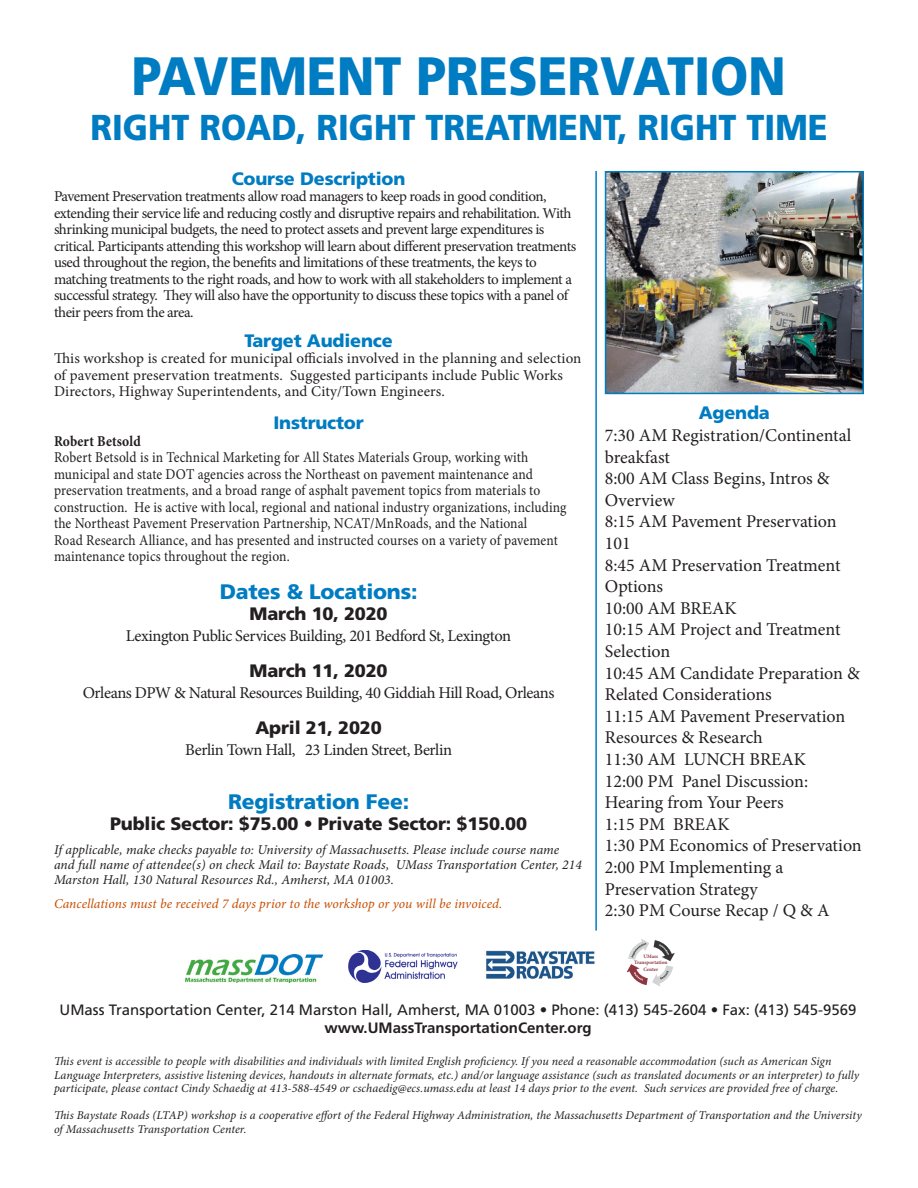
<style>
.page{position:relative;width:918px;height:1188px;background:#fff}
.page>*{position:absolute;margin:0;border:0;box-sizing:border-box;transform-origin:0 0}
.t1{font:900 54px "Frutiger LT Std";color:#007cc2;scale:.9 1}
.t2{font:900 36px "Frutiger LT Std";color:#007cc2;scale:.9 1}
.t3{font:900 21px "Frutiger LT Std";letter-spacing:-.01em;color:#007cc2}
.t4{font:18px/21.6px "Minion Pro";color:#231f20}
.t5{font:900 18px "Frutiger LT Std";letter-spacing:-.01em;color:#231f20}
.t6{font:900 18px "Frutiger LT Std";letter-spacing:-.01em;color:#007cc2}
.t7{font:16.5px "Minion Pro";letter-spacing:-.025em;color:#231f20}
.t8{font:15px/16.5px "Minion Pro";letter-spacing:-.03em;color:#231f20}
.t9{font:15px/16.5px "Minion Pro";letter-spacing:-.005em;color:#231f20;scale:.9 1}
.t10{font:15px/16.5px "Minion Pro";letter-spacing:-.005em;color:#231f20}
.t11{font:15px "Frutiger LT Std";color:#231f20}
.t12{font:700 15px "Frutiger LT Std";color:#231f20}
.t13{font:700 15px "Minion Pro";letter-spacing:.015em;color:#231f20;scale:.9 1}
.t14{font:italic 13.5px/15px "Minion Pro";letter-spacing:.005em;color:#231f20}
.t15{font:italic 13.5px "Minion Pro";letter-spacing:.005em;color:#c64d00}
.t16{font:italic 12px/13.5px "Minion Pro";letter-spacing:.005em;color:#231f20}
.t17{font:700 5.25px/6.3px "Minion Pro";letter-spacing:-.005em;color:#8f3641;text-align:center}
</style>
<div class="page">
<img style="left:185px;top:954px;width:138px;height:28px">
<img style="left:349px;top:950px;width:109px;height:32px">
<img style="left:486px;top:951px;width:109px;height:28px">
<svg style="left:627px;top:939px;width:48px;height:48px"></svg>
<img style="left:608px;top:174px;width:253px;height:217px">
<div style="left:605px;top:171px;width:259px;height:223px;border:2px solid #007cc2"></div>
<hr style="left:595px;top:171px;width:2px;height:760px;background:#007cc2">
<p class="t1" style="left:132px;top:43px;width:728px">PAVEMENT PRESERVATION</p>
<p class="t2" style="left:90px;top:105px;width:820px">RIGHT ROAD, RIGHT TREATMENT, RIGHT TIME</p>
<p class="t6" style="left:232px;top:167px;width:175px">Course Description</p>
<p class="t8" style="left:54px;top:188px;width:524px">Pavement Preservation treatments allow road managers to keep roads in good condition, extending their service life and reducing costly and disruptive repairs and rehabilitation. With shrinking municipal budgets, the need to protect assets and prevent large expenditures is critical. Participants attending this workshop will learn about different preservation treatments used throughout the region, the benefits and limitations of these treatments, the keys to matching treatments to the right roads, and how to work with all stakeholders to implement a successful strategy. They will also have the opportunity to discuss these topics with a panel of their peers from the area.</p>
<p class="t6" style="left:244px;top:329px;width:150px">Target Audience</p>
<p class="t10" style="left:54px;top:350px;width:529px">This workshop is created for municipal officials involved in the planning and selection of pavement preservation treatments. Suggested participants include Public Works<br>Directors, Highway Superintendents, and City/Town Engineers.</p>
<p class="t6" style="left:273px;top:412px;width:92px">Instructor</p>
<p class="t13" style="left:54px;top:430px;width:98px">Robert Betsold</p>
<p class="t9" style="left:54px;top:449px;width:571px">Robert Betsold is in Technical Marketing for All States Materials Group, working with municipal and state DOT agencies across the Northeast on pavement maintenance and preservation treatments, and a broad range of asphalt pavement topics from materials to construction. He is active with local, regional and national industry organizations, including the Northeast Pavement Preservation Partnership, NCAT/MnRoads, and the National<br>Road Research Alliance, and has presented and instructed courses on a variety of pavement maintenance topics throughout the region.</p>
<p class="t3" style="left:220px;top:578px;width:199px">Dates &amp; Locations:</p>
<p class="t5" style="left:250px;top:602px;width:139px">March 10, 2020</p>
<p class="t7" style="left:126px;top:624px;width:387px">Lexington Public Services Building, 201 Bedford St, Lexington</p>
<p class="t5" style="left:250px;top:659px;width:139px">March 11, 2020</p>
<p class="t7" style="left:83px;top:681px;width:473px">Orleans DPW &amp; Natural Resources Building, 40 Giddiah Hill Road, Orleans</p>
<p class="t5" style="left:255px;top:716px;width:128px">April 21, 2020</p>
<p class="t7" style="left:185px;top:738px;width:268px">Berlin Town Hall, 23 Linden Street, Berlin</p>
<p class="t3" style="left:228px;top:788px;width:183px">Registration Fee:</p>
<p class="t5" style="left:110px;top:812px;width:419px">Public Sector: $75.00 • Private Sector: $150.00</p>
<p class="t14" style="left:54px;top:842px;width:529px">If applicable, make checks payable to: University of Massachusetts. Please include course name and full name of attendee(s) on check Mail to: Baystate Roads, UMass Transportation Center, 214<br>Marston Hall, 130 Natural Resources Rd., Amherst, MA 01003.</p>
<p class="t15" style="left:54px;top:894px;width:450px">Cancellations must be received 7 days prior to the workshop or you will be invoiced.</p>
<p class="t6" style="left:699px;top:402px;width:73px">Agenda</p>
<p class="t4" style="left:605px;top:425px;width:248px">7:30 AM Registration/Continental breakfast</p>
<p class="t4" style="left:605px;top:468px;width:226px">8:00 AM Class Begins, Intros &amp;<br>Overview</p>
<p class="t4" style="left:605px;top:511px;width:233px">8:15 AM Pavement Preservation<br>101</p>
<p class="t4" style="left:605px;top:554px;width:237px">8:45 AM Preservation Treatment<br>Options</p>
<p class="t4" style="left:605px;top:597px;width:133px">10:00 AM BREAK</p>
<p class="t4" style="left:605px;top:619px;width:237px">10:15 AM Project and Treatment<br>Selection</p>
<p class="t4" style="left:605px;top:662px;width:257px">10:45 AM Candidate Preparation &amp;</p>
<p class="t4" style="left:605px;top:684px;width:169px">Related Considerations</p>
<p class="t4" style="left:605px;top:705px;width:242px">11:15 AM Pavement Preservation<br>Resources &amp; Research</p>
<p class="t4" style="left:605px;top:749px;width:203px">11:30 AM LUNCH BREAK</p>
<p class="t4" style="left:605px;top:770px;width:205px">12:00 PM Panel Discussion:</p>
<p class="t4" style="left:605px;top:792px;width:181px">Hearing from Your Peers</p>
<p class="t4" style="left:605px;top:813px;width:126px">1:15 PM BREAK</p>
<p class="t4" style="left:605px;top:835px;width:259px">1:30 PM Economics of Preservation</p>
<p class="t4" style="left:605px;top:857px;width:180px">2:00 PM Implementing a<br>Preservation Strategy</p>
<p class="t4" style="left:605px;top:900px;width:226px">2:30 PM Course Recap / Q &amp; A</p>
<p class="t17" style="left:634px;top:953px;width:35px">UMass<br>Transportation<br>Center</p>
<p class="t11" style="left:60px;top:1001px;width:798px">UMass Transportation Center, 214 Marston Hall, Amherst, MA 01003 • Phone: (413) 545-2604 • Fax: (413) 545-9569</p>
<p class="t12" style="left:324px;top:1019px;width:269px">www.UMassTransportationCenter.org</p>
<p class="t16" style="left:54px;top:1054px;width:807px">This event is accessible to people with disabilities and individuals with limited English proficiency. If you need a reasonable accommodation (such as American Sign<br>Language Interpreters, assistive listening devices, handouts in alternate formats, etc.) and/or language assistance (such as translated documents or an interpreter) to fully participate, please contact Cindy Schaedig at 413-588-4549 or cschaedig@ecs.umass.edu at least 14 days prior to the event. Such services are provided free of charge.</p>
<p class="t16" style="left:54px;top:1108px;width:809px">This Baystate Roads (LTAP) workshop is a cooperative effort of the Federal Highway Administration, the Massachusetts Department of Transportation and the University of Massachusetts Transportation Center.</p>
</div>
